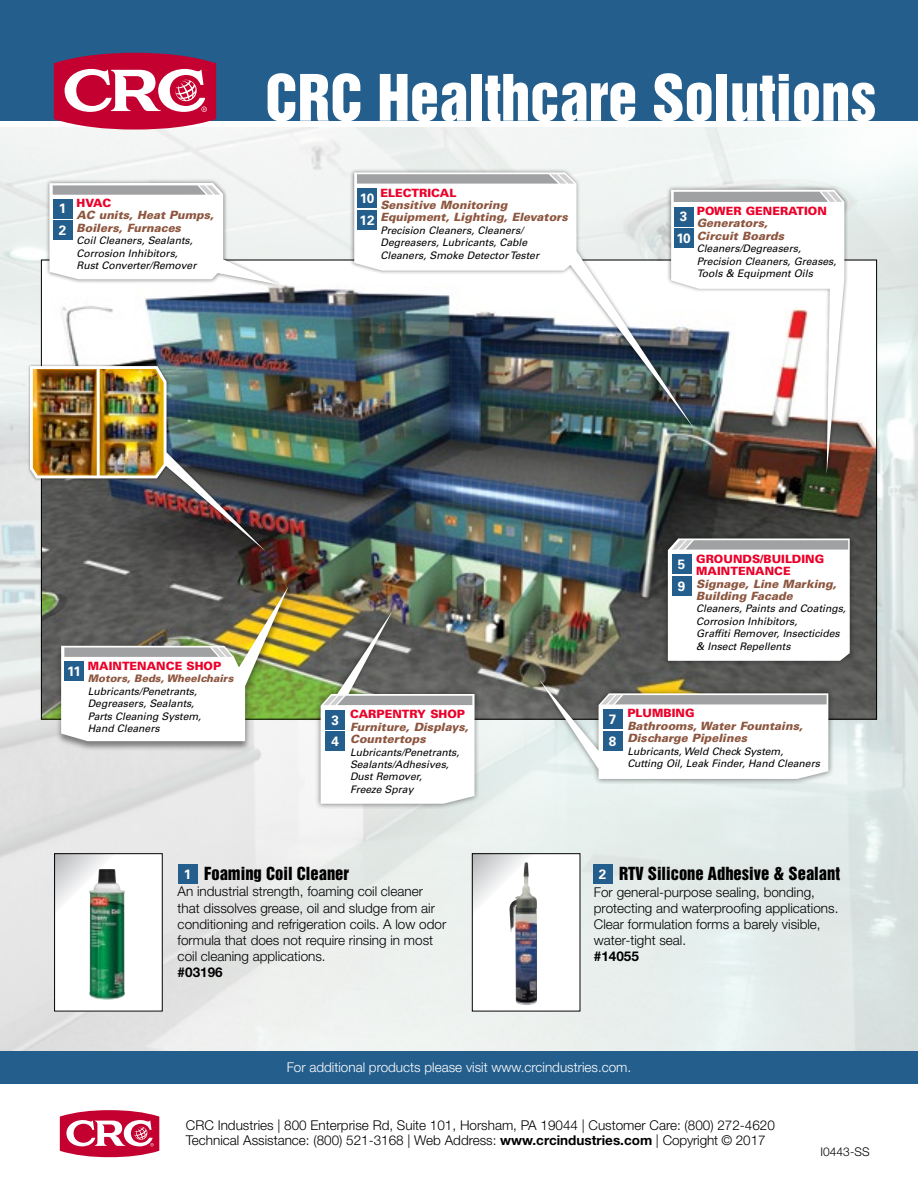
<style>
.page{position:relative;width:918px;height:1188px;background:#fff}
.page>*{position:absolute;margin:0;border:0;box-sizing:border-box;transform-origin:0 0}
.t1{font:58.5px "Helvetica Inserat LT Std";color:#fff}
.t2{font:16.5px "Helvetica Inserat LT Std";color:#000}
.t3{font:300 13.5px/16.2px "Helvetica Neue";color:#000}
.t4{font:300 13.5px "Helvetica Neue";color:#fff}
.t5{font:700 13.5px/21.8px "Univers LT Std";letter-spacing:-.06em;color:#fff}
.t6{font:700 13.5px "Helvetica Neue";color:#000}
.t7{font:300 12px "Helvetica Neue";color:#000}
.t8{font:italic 900 11.4px/12.5px "Univers LT Std";color:#8d563f}
.t9{font:900 11.4px/12.5px "Univers LT Std";color:#eb0029}
.t10{font:italic 10.35px/12.5px "Univers LT Std";color:#000}
.t11{font:italic 900 10.35px "Univers LT Std";color:#8d563f}
.s1{font-weight:700}
</style>
<div class="page">
<img style="left:0;top:127px;width:918px;height:924px">
<div style="left:0;top:1051px;width:918px;height:32px;background:#245e8d"></div>
<img style="left:43px;top:262px;width:832px;height:456px">
<div style="left:316px;top:605px;width:163px;height:204px;background:#000;opacity:.45"></div>
<div style="left:56px;top:586px;width:237px;height:165px;background:#000;opacity:.45"></div>
<svg style="left:61px;top:586px;width:228px;height:155px"></svg>
<div style="left:663px;top:533px;width:192px;height:132px;background:#000;opacity:.45"></div>
<svg style="left:668px;top:538px;width:182px;height:123px"></svg>
<div style="left:350px;top:168px;width:348px;height:266px;background:#000;opacity:.45"></div>
<img style="left:354px;top:172px;width:340px;height:257px">
<div style="left:667px;top:185px;width:181px;height:293px;background:#000;opacity:.45"></div>
<img style="left:671px;top:190px;width:173px;height:284px">
<svg style="left:674px;top:192px;width:168px;height:10px;background:#a6a7a9"></svg>
<div style="left:45px;top:179px;width:237px;height:109px;background:#000;opacity:.45"></div>
<div style="left:534px;top:675px;width:300px;height:109px;background:#000;opacity:.45"></div>
<svg style="left:539px;top:680px;width:289px;height:99px"></svg>
<svg style="left:321px;top:610px;width:154px;height:194px"></svg>
<div style="left:28px;top:364px;width:240px;height:189px;background:#000;opacity:.45"></div>
<img style="left:30px;top:366px;width:236px;height:186px">
<img style="left:33px;top:369px;width:64px;height:106px">
<img style="left:100px;top:369px;width:64px;height:106px">
<div style="left:0;top:0;width:918px;height:120px;background:#245e8d"></div>
<svg style="left:54px;top:53px;width:162px;height:77px;background:#cd4a6c"></svg>
<svg style="left:357px;top:174px;width:217px;height:10px;background:#abacad"></svg>
<svg style="left:49px;top:183px;width:230px;height:102px"></svg>
<svg style="left:60px;top:1110px;width:99px;height:47px"></svg>
<svg style="left:474px;top:855px;width:104px;height:155px"></svg>
<div style="left:472px;top:853px;width:108px;height:159px;border:1px solid #000"></div>
<svg style="left:56px;top:855px;width:105px;height:155px"></svg>
<div style="left:54px;top:853px;width:109px;height:159px;border:1px solid #000"></div>
<img style="left:509px;top:862px;width:28px;height:143px">
<img style="left:89px;top:869px;width:36px;height:131px">
<div style="left:178px;top:864px;width:19px;height:20px;background:#245e8d"></div>
<div style="left:593px;top:864px;width:20px;height:20px;background:#245e8d"></div>
<div style="left:53px;top:199px;width:19px;height:19px;background:#245e8d"></div>
<div style="left:53px;top:220px;width:19px;height:20px;background:#245e8d"></div>
<div style="left:357px;top:188px;width:20px;height:20px;background:#245e8d"></div>
<div style="left:357px;top:210px;width:20px;height:20px;background:#245e8d"></div>
<div style="left:674px;top:207px;width:19px;height:19px;background:#245e8d"></div>
<div style="left:674px;top:228px;width:19px;height:20px;background:#245e8d"></div>
<div style="left:603px;top:709px;width:20px;height:20px;background:#245e8d"></div>
<div style="left:603px;top:731px;width:20px;height:20px;background:#245e8d"></div>
<div style="left:325px;top:710px;width:20px;height:20px;background:#245e8d"></div>
<div style="left:325px;top:732px;width:20px;height:19px;background:#245e8d"></div>
<div style="left:672px;top:554px;width:19px;height:20px;background:#245e8d"></div>
<div style="left:672px;top:576px;width:19px;height:20px;background:#245e8d"></div>
<div style="left:64px;top:662px;width:20px;height:19px;background:#245e8d"></div>
<h1 class="t1" style="left:265px;top:63px;width:613px">CRC Healthcare Solutions</h1>
<p class="t9" style="left:381px;top:186px;width:77px">ELECTRICAL</p>
<p class="t8" style="left:381px;top:199px;width:189px">Sensitive Monitoring<br>Equipment, Lighting, Elevators</p>
<p class="t10" style="left:381px;top:224px;width:160px">Precision Cleaners, Cleaners/<br>Degreasers, Lubricants, Cable<br>Cleaners, Smoke Detector Tester</p>
<h3 class="t5" style="left:59px;top:198px;width:9px">1<br>2</h3>
<h3 class="t5" style="left:360px;top:187px;width:17px">10<br>12</h3>
<p class="t9" style="left:77px;top:196px;width:36px">HVAC</p>
<p class="t8" style="left:77px;top:209px;width:139px">AC units, Heat Pumps,<br>Boilers, Furnaces</p>
<p class="t10" style="left:77px;top:235px;width:121px">Coil Cleaners, Sealants,<br>Corrosion Inhibitors,<br>Rust Converter/Remover</p>
<p class="t9" style="left:697px;top:205px;width:132px">POWER GENERATION</p>
<p class="t8" style="left:697px;top:217px;width:89px">Generators,<br>Circuit Boards</p>
<p class="t10" style="left:697px;top:243px;width:141px">Cleaners/Degreasers,<br>Precision Cleaners, Greases,<br>Tools &amp; Equipment Oils</p>
<h3 class="t5" style="left:676px;top:206px;width:16px">3<br>10</h3>
<h3 class="t5" style="left:67px;top:661px;width:15px">11</h3>
<p class="t9" style="left:88px;top:659px;width:135px">MAINTENANCE SHOP</p>
<p class="t11" style="left:88px;top:672px;width:147px">Motors, Beds, Wheelchairs</p>
<p class="t10" style="left:88px;top:685px;width:115px">Lubricants/Penetrants,<br>Degreasers, Sealants,<br>Parts Cleaning System,<br>Hand Cleaners</p>
<h3 class="t5" style="left:331px;top:709px;width:9px">3<br>4</h3>
<p class="t9" style="left:350px;top:708px;width:117px">CARPENTRY SHOP</p>
<p class="t8" style="left:350px;top:720px;width:120px">Furniture, Displays,<br>Countertops</p>
<p class="t10" style="left:350px;top:746px;width:111px">Lubricants/Penetrants,<br>Sealants/Adhesives,<br>Dust Remover,<br>Freeze Spray</p>
<h3 class="t5" style="left:678px;top:554px;width:9px">5<br>9</h3>
<p class="t9" style="left:696px;top:552px;width:130px">GROUNDS/BUILDING<br>MAINTENANCE</p>
<p class="t8" style="left:696px;top:577px;width:142px">Signage, Line Marking,<br>Building Facade</p>
<p class="t10" style="left:696px;top:603px;width:151px">Cleaners, Paints and Coatings,<br>Corrosion Inhibitors,<br>Graffiti Remover, Insecticides &amp; Insect Repellents</p>
<h3 class="t5" style="left:609px;top:708px;width:9px">7<br>8</h3>
<p class="t9" style="left:627px;top:707px;width:69px">PLUMBING</p>
<p class="t8" style="left:627px;top:720px;width:177px">Bathrooms, Water Fountains,<br>Discharge Pipelines</p>
<p class="t10" style="left:627px;top:745px;width:194px">Lubricants, Weld Check System,<br>Cutting Oil, Leak Finder, Hand Cleaners</p>
<h2 class="t2" style="left:204px;top:864px;width:146px">Foaming Coil Cleaner</h2>
<h3 class="t3" style="left:178px;top:883px;width:270px">An industrial strength, foaming coil cleaner that dissolves grease, oil and sludge from air conditioning and refrigeration coils. A low odor formula that does not require rinsing in most coil cleaning applications.</h3>
<h3 class="t6" style="left:178px;top:964px;width:47px">#03196</h3>
<h2 class="t2" style="left:619px;top:864px;width:222px">RTV Silicone Adhesive &amp; Sealant</h2>
<h3 class="t3" style="left:594px;top:883px;width:246px">For general-purpose sealing, bonding, protecting and waterproofing applications.<br>Clear formulation forms a barely visible, water-tight seal.</h3>
<h3 class="t6" style="left:594px;top:948px;width:47px">#14055</h3>
<h3 class="t5" style="left:184px;top:863px;width:9px">1</h3>
<h3 class="t5" style="left:599px;top:863px;width:9px">2</h3>
<h3 class="t4" style="left:287px;top:1059px;width:346px">For additional products please visit www.crcindustries.com.</h3>
<h3 class="t3" style="left:186px;top:1117px;width:590px;line-height:15px">CRC Industries | 800 Enterprise Rd, Suite 101, Horsham, PA 19044 | Customer Care: (800) 272-4620<br>Technical Assistance: (800) 521-3168 | Web Address: <span class="s1">www.crcindustries.com</span> | Copyright © 2017</h3>
<p class="t7" style="left:821px;top:1144px;width:50px">I0443-SS</p>
</div>
